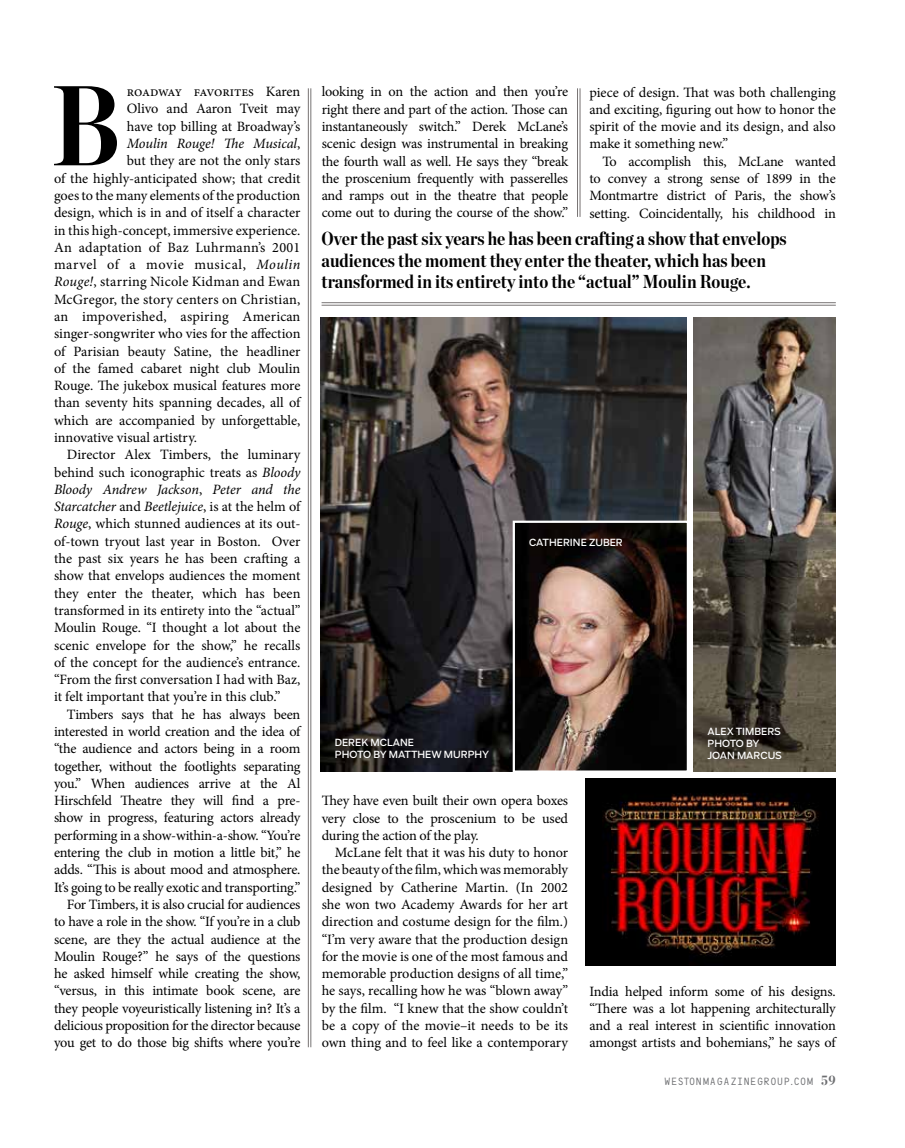
<style>
.page{position:relative;width:905px;height:1148px;background:#fff}
.page>*{position:absolute;margin:0;border:0;box-sizing:border-box;transform-origin:0 0}
.t1{font:700 113.4px "Chronicle Disp Cond";color:#000}
.t2{font:700 18.75px/21.6px "Chronicle Disp Cond";letter-spacing:.005em;color:#000}
.t3{font:14.25px/17.2px "Minion Pro";letter-spacing:-.01em;color:#000;text-align:justify}
.t4{font:14.25px "Minion Pro";letter-spacing:.015em;color:#000}
.t5{font:italic 14.25px "Minion Pro";letter-spacing:-.01em;color:#000}
.t6{font:14.25px "Minion Pro";letter-spacing:.02em;color:#000}
.t7{font:9.75px/12px "Salvo Sans";color:#fff}
.t8{font:9.75px "Pinopolis";letter-spacing:.1em;color:#6d6e71}
.s1{font-style:normal}
.s2{font-style:italic}
.s3{font-family:"Chronicle Disp Cond";font-weight:700;font-size:13.95px}
</style>
<div class="page">
<hr style="left:310px;top:88px;width:1px;height:959px;background:#777373">
<hr style="left:308px;top:88px;width:1px;height:959px;background:#777373">
<hr style="left:579px;top:88px;width:1px;height:129px;background:#777373">
<hr style="left:577px;top:88px;width:1px;height:129px;background:#777373">
<hr style="left:321px;top:305px;width:514px;height:1px;background:#777373">
<hr style="left:321px;top:302px;width:514px;height:1px;background:#777373">
<img style="left:321px;top:318px;width:365px;height:453px">
<img style="left:515px;top:523px;width:171px;height:246px">
<div style="left:512px;top:520px;width:177px;height:252px;border:2px solid #fff"></div>
<img style="left:585px;top:778px;width:250px;height:187px">
<img style="left:694px;top:318px;width:141px;height:453px">
<h1 class="t1" style="left:52px;top:36px;width:70px">B</h1>
<p class="t3" style="left:127px;top:83px;width:175px">roadway favorites Karen</p>
<p class="t3" style="left:127px;top:100px;width:175px">Olivo and Aaron Tveit may</p>
<p class="t3" style="left:127px;top:118px;width:175px">have top billing at Broadway’s</p>
<p class="t5" style="left:127px;top:134px;width:175px">Moulin Rouge! The Musical<span class="s1">,</span></p>
<p class="t3" style="left:127px;top:152px;width:175px">but they are not the only stars</p>
<p class="t3" style="left:54px;top:169px;width:248px">of the highly-anticipated show; that credit</p>
<p class="t3" style="left:54px;top:187px;width:248px">goes to the many elements of the production</p>
<p class="t3" style="left:54px;top:204px;width:248px">design, which is in and of itself a character</p>
<p class="t3" style="left:54px;top:221px;width:248px">in this high-concept, immersive experience.</p>
<p class="t6" style="left:54px;top:238px;width:248px">An adaptation of Baz Luhrmann’s 2001</p>
<p class="t3" style="left:54px;top:256px;width:248px">marvel of a movie musical, <span class="s2">Moulin</span></p>
<p class="t4" style="left:54px;top:272px;width:248px"><span class="s2">Rouge!</span>, starring Nicole Kidman and Ewan</p>
<p class="t4" style="left:54px;top:289px;width:248px">McGregor, the story centers on Christian,</p>
<p class="t4" style="left:54px;top:307px;width:248px">an impoverished, aspiring American</p>
<p class="t3" style="left:54px;top:325px;width:248px">singer-songwriter who vies for the affection</p>
<p class="t3" style="left:54px;top:342px;width:248px">of Parisian beauty Satine, the headliner</p>
<p class="t3" style="left:54px;top:360px;width:248px">of the famed cabaret night club Moulin</p>
<p class="t3" style="left:54px;top:377px;width:248px">Rouge. The jukebox musical features more</p>
<p class="t3" style="left:54px;top:394px;width:249px">than seventy hits spanning decades, all of</p>
<p class="t3" style="left:54px;top:411px;width:248px">which are accompanied by unforgettable,</p>
<p class="t3" style="left:54px;top:429px;width:145px">innovative visual artistry.</p>
<p class="t3" style="left:67px;top:446px;width:235px">Director Alex Timbers, the luminary</p>
<p class="t3" style="left:54px;top:463px;width:248px">behind such iconographic treats as <span class="s2">Bloody</span></p>
<p class="t5" style="left:54px;top:479px;width:248px">Bloody Andrew Jackson<span class="s1">,</span> Peter and the</p>
<p class="t5" style="left:54px;top:497px;width:249px">Starcatcher <span class="s1">and</span> Beetlejuice<span class="s1">, is at the helm of</span></p>
<p class="t3" style="left:54px;top:515px;width:248px"><span class="s2">Rouge</span>, which stunned audiences at its out-</p>
<p class="t3" style="left:54px;top:532px;width:248px">of-town tryout last year in Boston. Over</p>
<p class="t3" style="left:54px;top:550px;width:248px">the past six years he has been crafting a</p>
<p class="t3" style="left:54px;top:567px;width:248px">show that envelops audiences the moment</p>
<p class="t3" style="left:54px;top:584px;width:248px">they enter the theater, which has been</p>
<p class="t3" style="left:54px;top:602px;width:248px">transformed in its entirety into the “actual”</p>
<p class="t3" style="left:54px;top:619px;width:248px">Moulin Rouge. “I thought a lot about the</p>
<p class="t3" style="left:54px;top:636px;width:248px">scenic envelope for the show,” he recalls</p>
<p class="t3" style="left:54px;top:653px;width:248px">of the concept for the audience’s entrance.</p>
<p class="t3" style="left:54px;top:671px;width:248px">“From the first conversation I had with Baz,</p>
<p class="t3" style="left:54px;top:688px;width:228px">it felt important that you’re in this club.”</p>
<p class="t3" style="left:67px;top:705px;width:235px">Timbers says that he has always been</p>
<p class="t3" style="left:54px;top:723px;width:249px">interested in world creation and the idea of</p>
<p class="t3" style="left:54px;top:740px;width:248px">“the audience and actors being in a room</p>
<p class="t3" style="left:54px;top:757px;width:248px">together, without the footlights separating</p>
<p class="t3" style="left:54px;top:774px;width:248px">you.” When audiences arrive at the Al</p>
<p class="t3" style="left:54px;top:792px;width:248px">Hirschfeld Theatre they will find a pre-</p>
<p class="t3" style="left:54px;top:809px;width:248px">show in progress, featuring actors already</p>
<p class="t3" style="left:54px;top:826px;width:248px">performing in a show-within-a-show. “You’re</p>
<p class="t3" style="left:54px;top:844px;width:248px">entering the club in motion a little bit,” he</p>
<p class="t3" style="left:54px;top:861px;width:248px">adds. “This is about mood and atmosphere.</p>
<p class="t3" style="left:54px;top:878px;width:248px">It’s going to be really exotic and transporting.”</p>
<p class="t3" style="left:67px;top:895px;width:235px">For Timbers, it is also crucial for audiences</p>
<p class="t3" style="left:54px;top:913px;width:248px">to have a role in the show. “If you’re in a club</p>
<p class="t3" style="left:54px;top:930px;width:248px">scene, are they the actual audience at the</p>
<p class="t3" style="left:54px;top:947px;width:248px">Moulin Rouge?” he says of the questions</p>
<p class="t3" style="left:54px;top:965px;width:248px">he asked himself while creating the show,</p>
<p class="t3" style="left:54px;top:982px;width:248px">“versus, in this intimate book scene, are</p>
<p class="t3" style="left:54px;top:999px;width:248px">they people voyeuristically listening in? It’s a</p>
<p class="t3" style="left:54px;top:1016px;width:248px">delicious proposition for the director because</p>
<p class="t3" style="left:54px;top:1034px;width:248px">you get to do those big shifts where you’re</p>
<p class="t3" style="left:322px;top:83px;width:248px">looking in on the action and then you’re right there and part of the action. Those can instantaneously switch.” Derek McLane’s scenic design was instrumental in breaking the fourth wall as well. He says they “break the proscenium frequently with passerelles and ramps out in the theatre that people come out to during the course of the show.”</p>
<p class="t3" style="left:589px;top:83px;width:248px">piece of design. That was both challenging and exciting, figuring out how to honor the spirit of the movie and its design, and also make it something new.”</p>
<p class="t3" style="left:589px;top:153px;width:248px;text-indent:13px">To accomplish this, McLane wanted to convey a strong sense of 1899 in the Montmartre district of Paris, the show’s setting. Coincidentally, his childhood in</p>
<h2 class="t2" style="left:321px;top:227px;width:466px">Over the past six years he has been crafting a show that envelops audiences the moment they enter the theater, which has been transformed in its entirety into the “actual” Moulin Rouge.</h2>
<p class="t7" style="left:529px;top:536px;width:95px">CATHERINE ZUBER</p>
<p class="t7" style="left:335px;top:736px;width:156px">DEREK MCLANE<br>PHOTO BY MATTHEW MURPHY</p>
<p class="t7" style="left:707px;top:725px;width:76px">ALEX TIMBERS<br>PHOTO BY<br>JOAN MARCUS</p>
<p class="t3" style="left:322px;top:792px;width:248px">They have even built their own opera boxes very close to the proscenium to be used during the action of the play.</p>
<p class="t3" style="left:322px;top:844px;width:248px;text-indent:13px">McLane felt that it was his duty to honor the beauty of the film, which was memorably designed by Catherine Martin. (In 2002 she won two Academy Awards for her art direction and costume design for the film.) “I’m very aware that the production design for the movie is one of the most famous and memorable production designs of all time,” he says, recalling how he was “blown away” by the film. “I knew that the show couldn’t be a copy of the movie–it needs to be its own thing and to feel like a contemporary</p>
<p class="t3" style="left:589px;top:982px;width:249px">India helped inform some of his designs. “There was a lot happening architecturally and a real interest in scientific innovation amongst artists and bohemians,” he says of</p>
<p class="t8" style="left:664px;top:1075px;width:173px">WESTONMAGAZINEGROUP.COM <span class="s3">59</span></p>
</div>
